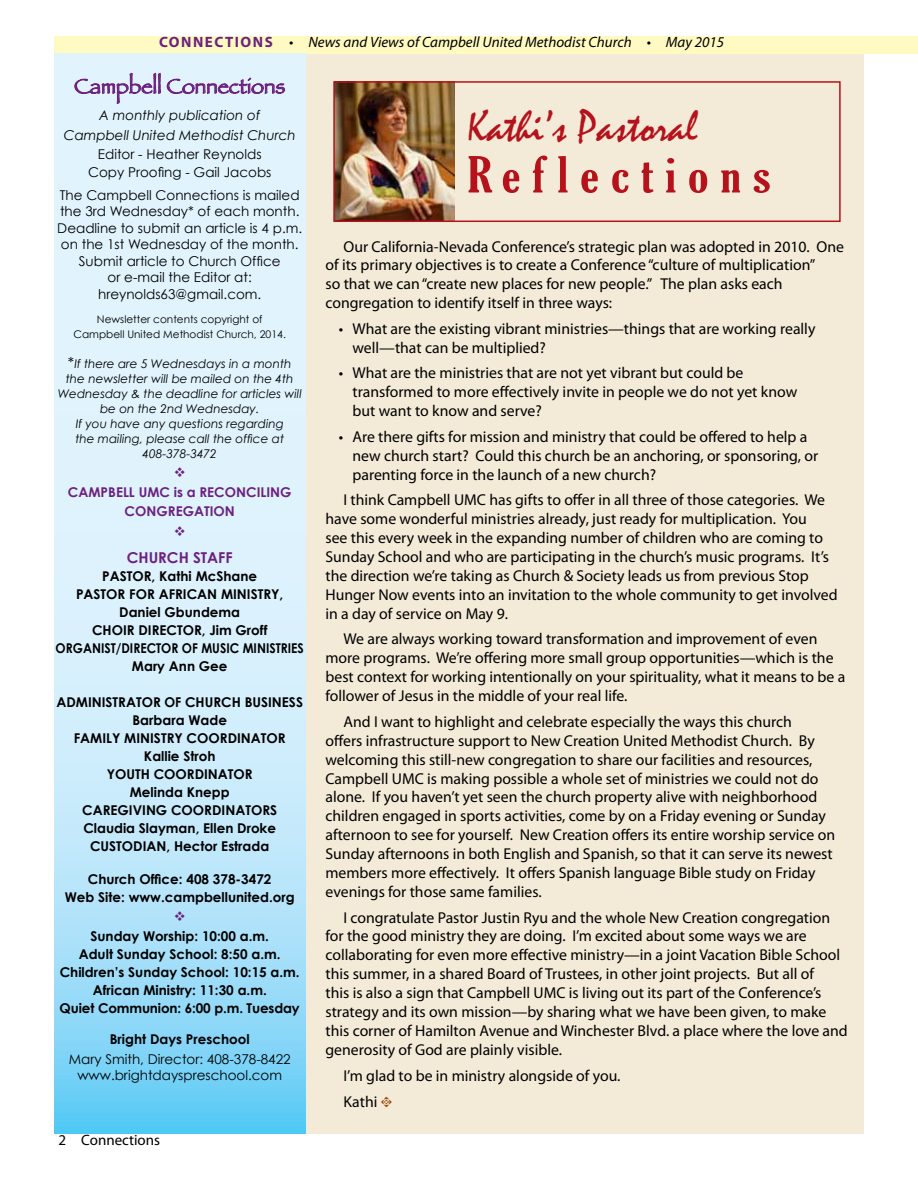
<style>
.page{position:relative;width:918px;height:1188px;background:#fff}
.page>*{position:absolute;margin:0;border:0;box-sizing:border-box;transform-origin:0 0}
.t1{font:extra-condensed 48px "Gloucester";letter-spacing:.2em;color:#b5121b;scale:1.25 1}
.t2{font:45px "Mistral";color:#b5121b}
.t3{font:21px "Papyrus";color:#6c217f}
.t4{font:15.75px/18.9px "Myriad Pro";color:#000}
.t5{font:italic 15px "Myriad Pro";color:#000}
.t6{font:15px "Myriad Pro";color:#000}
.t7{font:700 15px "Century Gothic";color:#6c217f}
.t8{font:700 13.5px/18px "Century Gothic";color:#000;text-align:center}
.t9{font:13.5px/16.5px "Century Gothic";color:#000;text-align:center}
.t10{font:italic 13.5px/19.5px "Century Gothic";color:#000;text-align:center}
.t11{font:700 13.5px/19.5px "Century Gothic";color:#6c217f;text-align:center}
.t12{font:italic 12px/15px "Century Gothic";color:#000;text-align:center}
.t13{font:10.5px/15px "Century Gothic";color:#000;text-align:center}
.s1{font-weight:700;font-style:normal;color:#6c217f}
.s2{font-style:normal;font-size:15px}
.s3{font-family:"Type Embellishments One Let Plain";font-size:15px;color:#994708}
</style>
<div class="page">
<div style="left:55px;top:36px;width:863px;height:18px;background:#fffac2"></div>
<div style="left:306px;top:54px;width:558px;height:1080px;background:#f3ead7"></div>
<svg style="left:54px;top:54px;width:251px;height:1080px;background:#c8ebfb"></svg>
<svg style="left:75px;top:73px;width:86px;height:31px;background:#c9c9e3"></svg>
<svg style="left:167px;top:78px;width:118px;height:18px;background:#bfb8d9"></svg>
<img style="left:336px;top:84px;width:118px;height:135px">
<div style="left:333px;top:81px;width:508px;height:141px;border:2px solid #b5121b"></div>
<svg style="left:175px;top:467px;width:10px;height:10px"></svg>
<svg style="left:175px;top:526px;width:10px;height:10px"></svg>
<svg style="left:175px;top:911px;width:10px;height:10px"></svg>
<p class="t5" style="left:159px;top:33px;width:567px"><span class="s1">CONNECTIONS</span> • News and Views of Campbell United Methodist Church • May 2015</p>
<h3 class="t3" style="left:74px;top:74px;width:213px">Campbell Connections</h3>
<p class="t10" style="left:64px;top:105px;width:234px">A monthly publication of<br>Campbell United Methodist Church</p>
<p class="t9" style="left:88px;top:145px;width:185px;line-height:18px">Editor - Heather Reynolds<br>Copy Proofing - Gail Jacobs</p>
<p class="t9" style="left:57px;top:186px;width:246px">The Campbell Connections is mailed the 3rd Wednesday* of each month.<br>Deadline to submit an article is 4 p.m. on the 1st Wednesday of the month.<br>Submit article to Church Office<br>or e-mail the Editor at: hreynolds63@gmail.com.</p>
<p class="t13" style="left:74px;top:311px;width:214px">Newsletter contents copyright of<br>Campbell United Methodist Church, 2014.</p>
<p class="t12" style="left:58px;top:356px;width:246px"><span class="s2">*</span>If there are 5 Wednesdays in a month the newsletter will be mailed on the 4th<br>Wednesday &amp; the deadline for articles will be on the 2nd Wednesday.<br>If you have any questions regarding<br>the mailing, please call the office at<br>408-378-3472</p>
<p class="t11" style="left:68px;top:482px;width:225px">CAMPBELL UMC is a RECONCILING<br>CONGREGATION</p>
<p class="t7" style="left:127px;top:548px;width:107px">CHURCH STAFF</p>
<p class="t8" style="left:56px;top:566px;width:250px">PASTOR, Kathi McShane<br>PASTOR FOR AFRICAN MINISTRY,<br>Daniel Gbundema<br>CHOIR DIRECTOR, Jim Groff<br>ORGANIST/DIRECTOR OF MUSIC MINISTRIES<br>Mary Ann Gee</p>
<p class="t8" style="left:56px;top:692px;width:248px">ADMINISTRATOR OF CHURCH BUSINESS<br>Barbara Wade<br>FAMILY MINISTRY COORDINATOR<br>Kallie Stroh<br>YOUTH COORDINATOR<br>Melinda Knepp<br>CAREGIVING COORDINATORS<br>Claudia Slayman, Ellen Droke<br>CUSTODIAN, Hector Estrada</p>
<p class="t8" style="left:65px;top:869px;width:232px">Church Office: 408 378-3472<br>Web Site: www.campbellunited.org</p>
<p class="t8" style="left:60px;top:926px;width:242px">Sunday Worship: 10:00 a.m.<br>Adult Sunday School: 8:50 a.m.<br>Children’s Sunday School: 10:15 a.m.<br>African Ministry: 11:30 a.m.<br>Quiet Communion: 6:00 p.m. Tuesday</p>
<p class="t8" style="left:110px;top:1030px;width:141px">Bright Days Preschool</p>
<p class="t9" style="left:69px;top:1050px;width:224px">Mary Smith, Director: 408-378-8422 www.brightdayspreschool.com</p>
<h2 class="t2" style="left:468px;top:102px;width:232px">Kathi’s Pastoral</h2>
<h1 class="t1" style="left:468px;top:147px;width:244px">Reflections</h1>
<p class="t4" style="left:325px;top:237px;width:520px;text-indent:18px">Our California-Nevada Conference’s strategic plan was adopted in 2010. One of its primary objectives is to create a Conference “culture of multiplication”<br>so that we can “create new places for new people.” The plan asks each congregation to identify itself in three ways:</p>
<p class="t4" style="left:352px;top:319px;width:464px;text-indent:-13px">• What are the existing vibrant ministries—things that are working really well—that can be multiplied?</p>
<p class="t4" style="left:352px;top:364px;width:446px;text-indent:-13px">• What are the ministries that are not yet vibrant but could be transformed to more effectively invite in people we do not yet know but want to know and serve?</p>
<p class="t4" style="left:352px;top:427px;width:467px;text-indent:-13px">• Are there gifts for mission and ministry that could be offered to help a new church start? Could this church be an anchoring, or sponsoring, or parenting force in the launch of a new church?</p>
<p class="t4" style="left:325px;top:490px;width:514px;text-indent:18px">I think Campbell UMC has gifts to offer in all three of those categories. We have some wonderful ministries already, just ready for multiplication. You<br>see this every week in the expanding number of children who are coming to Sunday School and who are participating in the church’s music programs. It’s the direction we’re taking as Church &amp; Society leads us from previous Stop Hunger Now events into an invitation to the whole community to get involved in a day of service on May 9.</p>
<p class="t4" style="left:325px;top:629px;width:521px;text-indent:18px">We are always working toward transformation and improvement of even more programs. We’re offering more small group opportunities—which is the best context for working intentionally on your spirituality, what it means to be a follower of Jesus in the middle of your real life.</p>
<p class="t4" style="left:325px;top:712px;width:511px;text-indent:18px">And I want to highlight and celebrate especially the ways this church<br>offers infrastructure support to New Creation United Methodist Church. By welcoming this still-new congregation to share our facilities and resources, Campbell UMC is making possible a whole set of ministries we could not do alone. If you haven’t yet seen the church property alive with neighborhood children engaged in sports activities, come by on a Friday evening or Sunday afternoon to see for yourself. New Creation offers its entire worship service on Sunday afternoons in both English and Spanish, so that it can serve its newest members more effectively. It offers Spanish language Bible study on Friday evenings for those same families.</p>
<p class="t4" style="left:325px;top:908px;width:524px;text-indent:18px">I congratulate Pastor Justin Ryu and the whole New Creation congregation for the good ministry they are doing. I’m excited about some ways we are collaborating for even more effective ministry—in a joint Vacation Bible School this summer, in a shared Board of Trustees, in other joint projects. But all of<br>this is also a sign that Campbell UMC is living out its part of the Conference’s strategy and its own mission—by sharing what we have been given, to make this corner of Hamilton Avenue and Winchester Blvd. a place where the love and generosity of God are plainly visible.</p>
<p class="t4" style="left:344px;top:1062px;width:279px;line-height:26.5px">I’m glad to be in ministry alongside of you.<br>Kathi <span class="s3">t</span></p>
<p class="t6" style="left:59px;top:1131px;width:103px">2 Connections</p>
</div>
